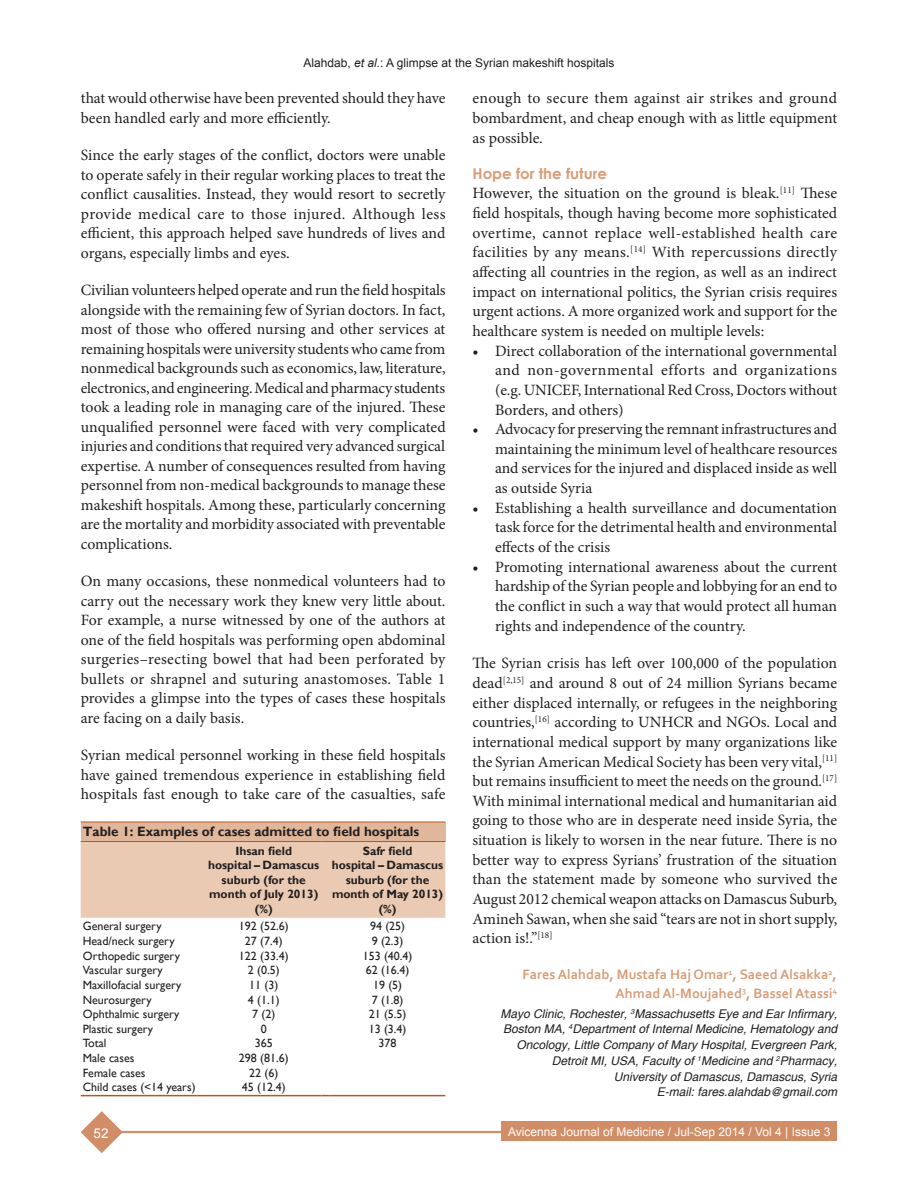
<style>
.page{position:relative;width:918px;height:1188px;background:#fff}
.page>*{position:absolute;margin:0;border:0;box-sizing:border-box;transform-origin:0 0}
.TX{font:15.75px/19.5px "Minion Pro";letter-spacing:-.005em;color:#231f20;text-align:justify}
.L{font:15.75px/19.6px "Minion Pro";letter-spacing:-.005em;color:#231f20;text-align:justify}
.TX_No_Below_Space{font:15.75px/19.6px "Minion Pro";letter-spacing:-.005em;color:#231f20;text-align:justify}
.LL{font:15.75px/19.6px "Minion Pro";color:#231f20;text-align:justify}
.t1{font:700 15px "Century Gothic";color:#d89d78}
.AU{font:700 14.25px/18.1px "Corbel";color:#d89d78;text-align:right}
.TT{font:700 13.5px "Gill Sans";color:#231f20}
.F{font:13.5px "Arial";color:#fff}
.TB{font:12px "Gill Sans";color:#231f20}
.AFF{font:italic 12px/15.8px "Helvetica";color:#231f20;text-align:right}
.TCH{font:700 12px/14.4px "Gill Sans";letter-spacing:-.005em;color:#231f20;text-align:center}
.t2{font:12px "Arial";color:#231f20}
.RF{font:12px "Arial";color:#fff}
.TBL{font:12px "Gill Sans";color:#231f20}
.s1{font-style:italic}
</style>
<div class="page">
<svg style="left:81px;top:1111px;width:42px;height:42px"></svg>
<hr style="left:120px;top:1131px;width:382px;height:2px;background:#d18d65">
<div style="left:501px;top:1122px;width:336px;height:19px;background:#d18d65"></div>
<div style="left:81px;top:822px;width:364px;height:20px;background:#e1b79b"></div>
<hr style="left:81px;top:822px;width:117px;height:1px;background:#b95521">
<hr style="left:206px;top:822px;width:116px;height:1px;background:#b95521">
<hr style="left:330px;top:822px;width:115px;height:1px;background:#b95521">
<div style="left:81px;top:841px;width:364px;height:77px;background:#eacab3"></div>
<hr style="left:330px;top:841px;width:115px;height:1px;background:#b95521">
<hr style="left:81px;top:1095px;width:117px;height:1px;background:#b95521">
<hr style="left:206px;top:1095px;width:116px;height:1px;background:#b95521">
<hr style="left:330px;top:1095px;width:115px;height:1px;background:#b95521">
<p class="t2" style="left:304px;top:55px;width:312px">Alahdab, <span class="s1">et al.</span>: A glimpse at the Syrian makeshift hospitals</p>
<p class="TX" style="left:81px;top:89px;width:366px">that would otherwise have been prevented should they have been handled early and more efficiently.</p>
<p class="TX" style="left:81px;top:146px;width:366px">Since the early stages of the conflict, doctors were unable to operate safely in their regular working places to treat the conflict causalities. Instead, they would resort to secretly provide medical care to those injured. Although less efficient, this approach helped save hundreds of lives and organs, especially limbs and eyes.</p>
<p class="TX" style="left:81px;top:281px;width:366px">Civilian volunteers helped operate and run the field hospitals alongside with the remaining few of Syrian doctors. In fact, most of those who offered nursing and other services at remaining hospitals were university students who came from nonmedical backgrounds such as economics, law, literature, electronics, and engineering. Medical and pharmacy students took a leading role in managing care of the injured. These unqualified personnel were faced with very complicated injuries and conditions that required very advanced surgical expertise. A number of consequences resulted from having personnel from non‑medical backgrounds to manage these makeshift hospitals. Among these, particularly concerning are the mortality and morbidity associated with preventable complications.</p>
<p class="TX" style="left:81px;top:572px;width:366px">On many occasions, these nonmedical volunteers had to carry out the necessary work they knew very little about.<br>For example, a nurse witnessed by one of the authors at one of the field hospitals was performing open abdominal surgeries–resecting bowel that had been perforated by bullets or shrapnel and suturing anastomoses. Table 1 provides a glimpse into the types of cases these hospitals are facing on a daily basis.</p>
<p class="TX" style="left:81px;top:746px;width:366px">Syrian medical personnel working in these field hospitals have gained tremendous experience in establishing field hospitals fast enough to take care of the casualties, safe</p>
<p class="TT" style="left:83px;top:824px;width:338px">Table 1: Examples of cases admitted to field hospitals</p>
<p class="TCH" style="left:208px;top:844px;width:113px">Ihsan field<br>hospital – Damascus suburb (for the month of July 2013) (%)</p>
<p class="TCH" style="left:332px;top:844px;width:113px">Safr field<br>hospital – Damascus suburb (for the month of May 2013) (%)</p>
<p class="TB" style="left:83px;top:919px;width:80px">General surgery</p>
<p class="TB" style="left:239px;top:919px;width:51px">192 (52.6)</p>
<p class="TB" style="left:370px;top:919px;width:37px">94 (25)</p>
<p class="TB" style="left:83px;top:934px;width:93px">Head/neck surgery</p>
<p class="TB" style="left:245px;top:934px;width:39px">27 (7.4)</p>
<p class="TB" style="left:372px;top:934px;width:33px">9 (2.3)</p>
<p class="TB" style="left:83px;top:949px;width:99px">Orthopedic surgery</p>
<p class="TB" style="left:239px;top:949px;width:51px">122 (33.4)</p>
<p class="TB" style="left:363px;top:949px;width:51px">153 (40.4)</p>
<p class="TB" style="left:83px;top:963px;width:81px">Vascular surgery</p>
<p class="TB" style="left:248px;top:963px;width:33px">2 (0.5)</p>
<p class="TB" style="left:366px;top:963px;width:45px">62 (16.4)</p>
<p class="TB" style="left:83px;top:978px;width:100px">Maxillofacial surgery</p>
<p class="TB" style="left:249px;top:978px;width:31px">11 (3)</p>
<p class="TB" style="left:373px;top:978px;width:31px">19 (5)</p>
<p class="TB" style="left:83px;top:993px;width:70px">Neurosurgery</p>
<p class="TB" style="left:248px;top:993px;width:33px">4 (1.1)</p>
<p class="TB" style="left:372px;top:993px;width:33px">7 (1.8)</p>
<p class="TB" style="left:83px;top:1007px;width:98px">Ophthalmic surgery</p>
<p class="TB" style="left:252px;top:1007px;width:25px">7 (2)</p>
<p class="TB" style="left:369px;top:1007px;width:39px">21 (5.5)</p>
<p class="TB" style="left:83px;top:1022px;width:72px">Plastic surgery</p>
<p class="TB" style="left:261px;top:1022px;width:7px">0</p>
<p class="TB" style="left:369px;top:1022px;width:39px">13 (3.4)</p>
<p class="TB" style="left:83px;top:1036px;width:25px">Total</p>
<p class="TB" style="left:255px;top:1036px;width:19px">365</p>
<p class="TB" style="left:379px;top:1036px;width:19px">378</p>
<p class="TB" style="left:83px;top:1051px;width:53px">Male cases</p>
<p class="TB" style="left:239px;top:1051px;width:51px">298 (81.6)</p>
<p class="TB" style="left:83px;top:1066px;width:64px">Female cases</p>
<p class="TB" style="left:249px;top:1066px;width:31px">22 (6)</p>
<p class="TBL" style="left:83px;top:1080px;width:114px">Child cases (&lt;14 years)</p>
<p class="TBL" style="left:242px;top:1080px;width:45px">45 (12.4)</p>
<p class="TX" style="left:473px;top:88px;width:366px">enough to secure them against air strikes and ground bombardment, and cheap enough with as little equipment as possible.</p>
<h2 class="t1" style="left:472px;top:162px;width:136px">Hope for the future</h2>
<p class="TX_No_Below_Space" style="left:472px;top:184px;width:366px">However, the situation on the ground is bleak.<sup>[11]</sup> These field hospitals, though having become more sophisticated overtime, cannot replace well‑established health care facilities by any means.<sup>[14]</sup> With repercussions directly affecting all countries in the region, as well as an indirect impact on international politics, the Syrian crisis requires urgent actions. A more organized work and support for the healthcare system is needed on multiple levels:</p>
<p class="L" style="left:495px;top:341px;width:344px;text-indent:-22px">• Direct collaboration of the international governmental and non‑governmental efforts and organizations (e.g. UNICEF, International Red Cross, Doctors without Borders, and others)</p>
<p class="L" style="left:495px;top:419px;width:344px;text-indent:-22px">• Advocacy for preserving the remnantinfrastructures and maintaining the minimum level of healthcare resources and services for the injured and displaced inside as well as outside Syria</p>
<p class="L" style="left:495px;top:498px;width:344px;text-indent:-22px">• Establishing a health surveillance and documentation task force for the detrimental health and environmental effects of the crisis</p>
<p class="LL" style="left:495px;top:557px;width:344px;text-indent:-22px">• Promoting international awareness about the current hardship of the Syrian people and lobbying for an end to the conflict in such a way that would protect all human rights and independence of the country.</p>
<p class="TX" style="left:472px;top:653px;width:366px">The Syrian crisis has left over 100,000 of the population dead<sup>[2,15]</sup> and around 8 out of 24 million Syrians became either displaced internally, or refugees in the neighboring countries,<sup>[16]</sup> according to UNHCR and NGOs. Local and international medical support by many organizations like the Syrian American Medical Society has been very vital,<sup>[11] </sup>but remains insufficient to meet the needs on the ground.<sup>[17] </sup>With minimal international medical and humanitarian aid going to those who are in desperate need inside Syria, the situation is likely to worsen in the near future. There is no better way to express Syrians’ frustration of the situation than the statement made by someone who survived the August 2012 chemical weapon attacks on Damascus Suburb, Amineh Sawan, when she said “tears are not in short supply, action is!.”<sup>[18]</sup></p>
<p class="AU" style="left:523px;top:965px;width:316px">Fares Alahdab, Mustafa Haj Omar<sup>1</sup>, Saeed Alsakka<sup>2</sup>,<br>Ahmad Al-Moujahed<sup>3</sup>, Bassel Atassi<sup>4</sup></p>
<p class="AFF" style="left:500px;top:1006px;width:338px">Mayo Clinic, Rochester, <sup>3</sup>Massachusetts Eye and Ear Infirmary, Boston MA, <sup>4</sup>Department of Internal Medicine, Hematology and Oncology, Little Company of Mary Hospital, Evergreen Park, Detroit MI, USA, Faculty of <sup>1</sup>Medicine and <sup>2</sup>Pharmacy, University of Damascus, Damascus, Syria<br>E‑mail: fares.alahdab@gmail.com</p>
<p class="F" style="left:94px;top:1124px;width:17px">52</p>
<p class="RF" style="left:508px;top:1123px;width:324px">Avicenna Journal of Medicine / Jul-Sep 2014 / Vol 4 | Issue 3</p>
</div>
